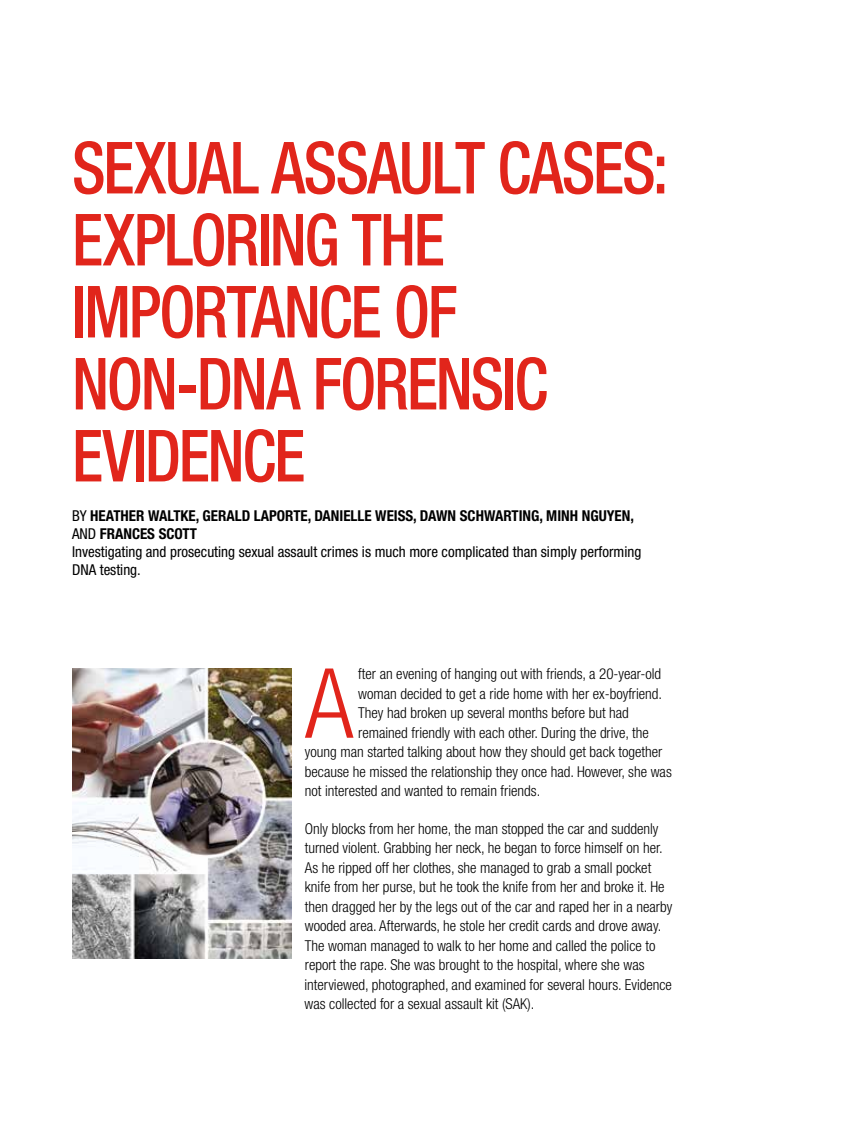
<style>
.page{position:relative;width:864px;height:1134px;background:#fff}
.page>*{position:absolute;margin:0;border:0;box-sizing:border-box;transform-origin:0 0}
.P_DropCap{font:300 condensed 96.9px "Helvetica Neue LT Std";color:#e1251b}
.t1{font:500 condensed 72px/72px "Helvetica Neue LT Std";letter-spacing:-.035em;color:#e1251b;scale:.9 1}
.P_DropCap-2{font:300 condensed 15px/19.5px "Helvetica Neue LT Std";color:#000}
.Author{font:condensed 15px/18px "Helvetica Neue LT Std";color:#000}
.Author-2{font:700 condensed 15px/18px "Helvetica Neue LT Std";color:#000}
.s1{font-weight:400}
</style>
<div class="page">
<img style="left:72px;top:668px;width:219px;height:290px">
<h1 class="t1" style="left:72px;top:131px;width:664px">SEXUAL ASSAULT CASES:<br>EXPLORING THE<br>IMPORTANCE OF<br>NON-DNA FORENSIC<br>EVIDENCE</h1>
<p class="Author-2" style="left:72px;top:507px;width:564px"><span class="s1">BY</span> HEATHER WALTKE, GERALD LAPORTE, DANIELLE WEISS, DAWN SCHWARTING, MINH NGUYEN,<br><span class="s1">AND</span> FRANCES SCOTT</p>
<p class="Author" style="left:72px;top:543px;width:571px">Investigating and prosecuting sexual assault crimes is much more complicated than simply performing<br>DNA testing.</p>
<p class="P_DropCap" style="left:305px;top:648px;width:50px">A</p>
<p class="P_DropCap-2" style="left:358px;top:664px;width:305px">fter an evening of hanging out with friends, a 20-year-old</p>
<p class="P_DropCap-2" style="left:358px;top:684px;width:305px">woman decided to get a ride home with her ex-boyfriend.</p>
<p class="P_DropCap-2" style="left:358px;top:703px;width:272px">They had broken up several months before but had</p>
<p class="P_DropCap-2" style="left:358px;top:723px;width:292px">remained friendly with each other. During the drive, the</p>
<p class="P_DropCap-2" style="left:305px;top:742px;width:359px">young man started talking about how they should get back together</p>
<p class="P_DropCap-2" style="left:305px;top:762px;width:368px">because he missed the relationship they once had. However, she was</p>
<p class="P_DropCap-2" style="left:305px;top:781px;width:237px">not interested and wanted to remain friends.</p>
<p class="P_DropCap-2" style="left:305px;top:819px;width:369px">Only blocks from her home, the man stopped the car and suddenly turned violent. Grabbing her neck, he began to force himself on her.<br>As he ripped off her clothes, she managed to grab a small pocket knife from her purse, but he took the knife from her and broke it. He then dragged her by the legs out of the car and raped her in a nearby wooded area. Afterwards, he stole her credit cards and drove away.<br>The woman managed to walk to her home and called the police to report the rape. She was brought to the hospital, where she was interviewed, photographed, and examined for several hours. Evidence was collected for a sexual assault kit (SAK).</p>
</div>
